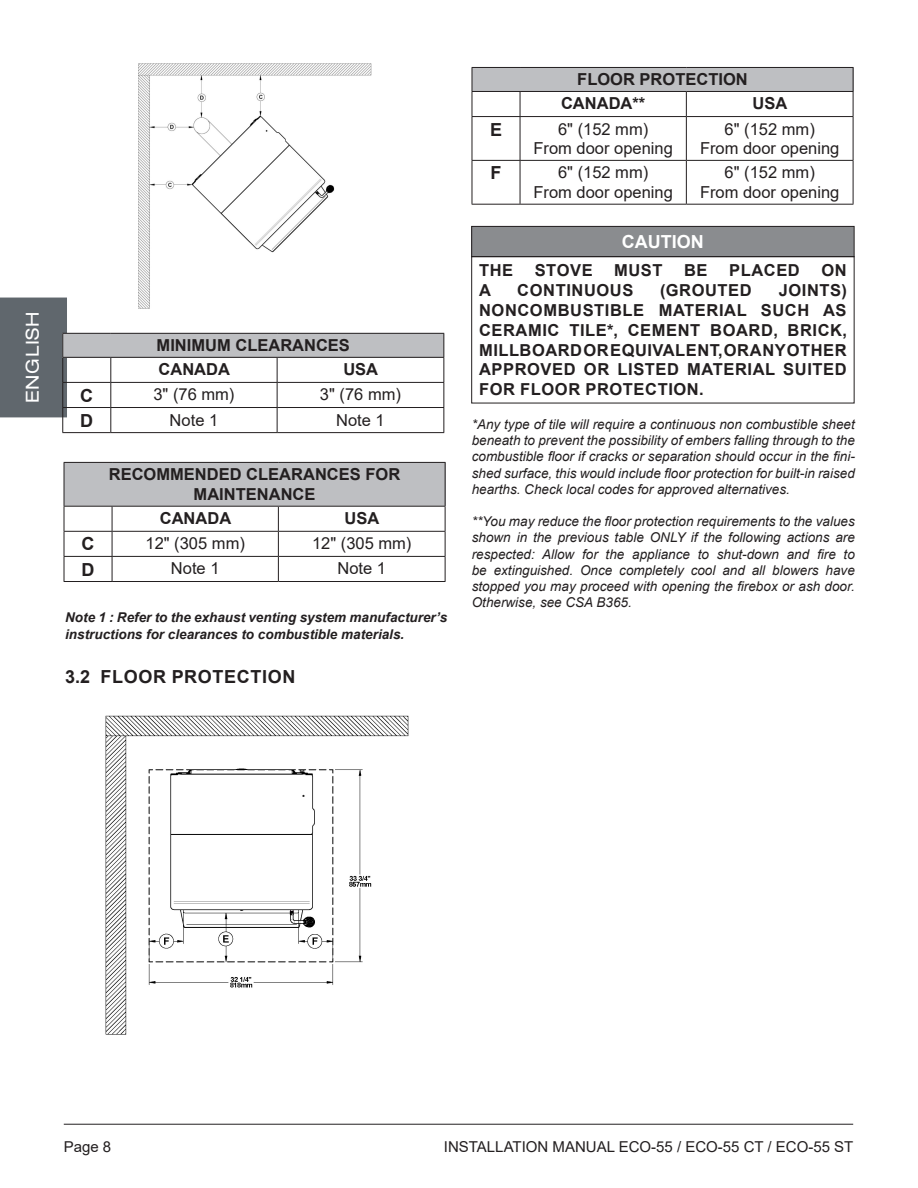
<style>
.page{position:relative;width:918px;height:1188px;background:#fff}
.page>*{position:absolute;margin:0;border:0;box-sizing:border-box;transform-origin:0 0}
.TDM{font:700 18px "Arial";letter-spacing:.035em;color:#231f20}
.t1{font:expanded 18px "Helvetica Neue LT Std";letter-spacing:.04em;color:#fff}
.t2{font:700 18px "Arial";color:#fff}
.WARNING{font:700 16.5px/19.8px "Arial";color:#231f20;text-align:center}
.t3{font:16.5px "Arial";color:#231f20}
.WARNING-2{font:700 16.5px "Arial";letter-spacing:.035em;color:#231f20}
.t4{font:15px "Arial";color:#231f20}
.t5{font:italic 13.5px/16.2px "Arial";color:#231f20;text-align:justify}
.t6{font:italic 700 13.5px/16.2px "Arial";color:#231f20}
</style>
<div class="page">
<hr style="left:64px;top:1124px;width:789px;height:1px;background:#231f20">
<img style="left:105px;top:715px;width:304px;height:320px">
<div style="left:63px;top:333px;width:381px;height:24px;background:#bebfc2"></div>
<hr style="left:62px;top:333px;width:49px;height:1px;background:#231f20">
<hr style="left:111px;top:333px;width:166px;height:1px;background:#231f20">
<hr style="left:277px;top:333px;width:167px;height:1px;background:#231f20">
<hr style="left:62px;top:357px;width:49px;height:1px;background:#231f20">
<hr style="left:111px;top:357px;width:166px;height:1px;background:#231f20">
<hr style="left:277px;top:357px;width:167px;height:1px;background:#231f20">
<hr style="left:62px;top:382px;width:49px;height:1px;background:#231f20">
<hr style="left:111px;top:382px;width:166px;height:1px;background:#231f20">
<hr style="left:277px;top:382px;width:167px;height:1px;background:#231f20">
<hr style="left:62px;top:407px;width:49px;height:1px;background:#231f20">
<svg style="left:0;top:298px;width:67px;height:134px;background:#71777c"></svg>
<hr style="left:111px;top:407px;width:166px;height:1px;background:#231f20">
<svg style="left:110px;top:358px;width:1px;height:74px"></svg>
<hr style="left:277px;top:407px;width:167px;height:1px;background:#231f20">
<svg style="left:277px;top:358px;width:1px;height:74px"></svg>
<svg style="left:443px;top:334px;width:1px;height:98px"></svg>
<hr style="left:62px;top:432px;width:49px;height:1px;background:#231f20">
<hr style="left:111px;top:432px;width:166px;height:1px;background:#231f20">
<hr style="left:277px;top:432px;width:167px;height:1px;background:#231f20">
<div style="left:64px;top:462px;width:381px;height:44px;background:#bebfc2"></div>
<hr style="left:64px;top:556px;width:48px;height:1px;background:#231f20">
<hr style="left:112px;top:556px;width:166px;height:1px;background:#231f20">
<hr style="left:278px;top:556px;width:167px;height:1px;background:#231f20">
<hr style="left:64px;top:581px;width:48px;height:1px;background:#231f20">
<hr style="left:112px;top:581px;width:166px;height:1px;background:#231f20">
<hr style="left:278px;top:581px;width:167px;height:1px;background:#231f20">
<hr style="left:64px;top:462px;width:48px;height:1px;background:#231f20">
<hr style="left:64px;top:463px;width:1px;height:43px;background:#231f20">
<hr style="left:112px;top:462px;width:166px;height:1px;background:#231f20">
<hr style="left:278px;top:462px;width:167px;height:1px;background:#231f20">
<hr style="left:445px;top:463px;width:1px;height:43px;background:#231f20">
<hr style="left:64px;top:506px;width:48px;height:1px;background:#231f20">
<svg style="left:64px;top:507px;width:1px;height:74px"></svg>
<hr style="left:112px;top:506px;width:166px;height:1px;background:#231f20">
<svg style="left:112px;top:507px;width:1px;height:74px"></svg>
<hr style="left:278px;top:506px;width:167px;height:1px;background:#231f20">
<svg style="left:278px;top:507px;width:1px;height:74px"></svg>
<svg style="left:445px;top:507px;width:1px;height:74px"></svg>
<hr style="left:64px;top:531px;width:48px;height:1px;background:#231f20">
<hr style="left:112px;top:531px;width:166px;height:1px;background:#231f20">
<hr style="left:278px;top:531px;width:167px;height:1px;background:#231f20">
<div style="left:472px;top:67px;width:381px;height:24px;background:#bebfc2"></div>
<hr style="left:472px;top:67px;width:48px;height:1px;background:#231f20">
<hr style="left:520px;top:67px;width:166px;height:1px;background:#231f20">
<hr style="left:686px;top:67px;width:167px;height:1px;background:#231f20">
<hr style="left:472px;top:91px;width:48px;height:1px;background:#231f20">
<svg style="left:472px;top:68px;width:1px;height:48px"></svg>
<hr style="left:520px;top:91px;width:166px;height:1px;background:#231f20">
<svg style="left:520px;top:92px;width:1px;height:24px"></svg>
<hr style="left:686px;top:91px;width:167px;height:1px;background:#231f20">
<svg style="left:686px;top:92px;width:1px;height:24px"></svg>
<svg style="left:853px;top:68px;width:1px;height:48px"></svg>
<hr style="left:472px;top:116px;width:48px;height:1px;background:#231f20">
<hr style="left:520px;top:116px;width:166px;height:1px;background:#231f20">
<hr style="left:686px;top:116px;width:167px;height:1px;background:#231f20">
<hr style="left:472px;top:117px;width:1px;height:43px;background:#231f20">
<hr style="left:520px;top:117px;width:1px;height:43px;background:#231f20">
<hr style="left:686px;top:117px;width:1px;height:43px;background:#231f20">
<hr style="left:853px;top:117px;width:1px;height:43px;background:#231f20">
<hr style="left:472px;top:160px;width:48px;height:1px;background:#231f20">
<hr style="left:472px;top:161px;width:1px;height:43px;background:#231f20">
<hr style="left:520px;top:160px;width:166px;height:1px;background:#231f20">
<hr style="left:520px;top:161px;width:1px;height:43px;background:#231f20">
<hr style="left:686px;top:160px;width:167px;height:1px;background:#231f20">
<hr style="left:686px;top:161px;width:1px;height:43px;background:#231f20">
<hr style="left:853px;top:161px;width:1px;height:43px;background:#231f20">
<hr style="left:472px;top:204px;width:48px;height:1px;background:#231f20">
<hr style="left:520px;top:204px;width:166px;height:1px;background:#231f20">
<hr style="left:686px;top:204px;width:167px;height:1px;background:#231f20">
<div style="left:472px;top:226px;width:382px;height:31px;background:#8a8c8f"></div>
<div style="left:471px;top:226px;width:384px;height:31px;border:1px solid #231f20"></div>
<div style="left:471px;top:256px;width:384px;height:147px;border:1px solid #231f20"></div>
<img style="left:138px;top:64px;width:233px;height:244px">
<h1 class="t1" style="left:22px;top:403px;width:93px;rotate:-90deg">ENGLISH</h1>
<p class="WARNING" style="left:157px;top:336px;width:195px">MINIMUM CLEARANCES</p>
<p class="WARNING" style="left:159px;top:360px;width:73px">CANADA</p>
<p class="WARNING" style="left:343px;top:360px;width:36px">USA</p>
<p class="TDM" style="left:80px;top:383px;width:14px">C</p>
<p class="t3" style="left:153px;top:383px;width:83px">3" (76 mm)</p>
<p class="t3" style="left:320px;top:383px;width:83px">3" (76 mm)</p>
<p class="TDM" style="left:80px;top:408px;width:14px">D</p>
<p class="t3" style="left:170px;top:408px;width:50px">Note 1</p>
<p class="t3" style="left:336px;top:408px;width:50px">Note 1</p>
<p class="WARNING" style="left:109px;top:465px;width:293px">RECOMMENDED CLEARANCES FOR<br>MAINTENANCE</p>
<p class="WARNING" style="left:160px;top:509px;width:73px">CANADA</p>
<p class="WARNING" style="left:345px;top:509px;width:36px">USA</p>
<p class="TDM" style="left:82px;top:531px;width:14px">C</p>
<p class="t3" style="left:146px;top:532px;width:101px">12" (305 mm)</p>
<p class="t3" style="left:312px;top:532px;width:101px">12" (305 mm)</p>
<p class="TDM" style="left:82px;top:557px;width:14px">D</p>
<p class="t3" style="left:171px;top:557px;width:50px">Note 1</p>
<p class="t3" style="left:337px;top:557px;width:50px">Note 1</p>
<p class="t6" style="left:65px;top:610px;width:384px">Note 1 : Refer to the exhaust venting system manufacturer’s instructions for clearances to combustible materials.</p>
<p class="TDM" style="left:65px;top:664px;width:232px">3.2 FLOOR PROTECTION</p>
<p class="WARNING" style="left:577px;top:70px;width:172px">FLOOR PROTECTION</p>
<p class="WARNING" style="left:561px;top:94px;width:86px">CANADA**</p>
<p class="WARNING" style="left:753px;top:94px;width:36px">USA</p>
<p class="TDM" style="left:490px;top:117px;width:14px">E</p>
<p class="t3" style="left:558px;top:117px;width:92px">6" (152 mm)</p>
<p class="t3" style="left:533px;top:137px;width:141px">From door opening</p>
<p class="t3" style="left:725px;top:117px;width:92px">6" (152 mm)</p>
<p class="t3" style="left:700px;top:137px;width:141px">From door opening</p>
<p class="TDM" style="left:491px;top:160px;width:12px">F</p>
<p class="t3" style="left:558px;top:161px;width:92px">6" (152 mm)</p>
<p class="t3" style="left:533px;top:181px;width:141px">From door opening</p>
<p class="t3" style="left:725px;top:161px;width:92px">6" (152 mm)</p>
<p class="t3" style="left:700px;top:181px;width:141px">From door opening</p>
<p class="t2" style="left:622px;top:229px;width:83px">CAUTION</p>
<p class="WARNING" style="left:479px;top:261px;width:36px">THE</p>
<p class="WARNING" style="left:535px;top:261px;width:59px">STOVE</p>
<p class="WARNING" style="left:614px;top:261px;width:50px">MUST</p>
<p class="WARNING" style="left:684px;top:261px;width:25px">BE</p>
<p class="WARNING" style="left:729px;top:261px;width:72px">PLACED</p>
<p class="WARNING" style="left:821px;top:261px;width:27px">ON</p>
<p class="WARNING" style="left:479px;top:281px;width:13px">A</p>
<p class="WARNING-2" style="left:517px;top:279px;width:118px">CONTINUOUS</p>
<p class="WARNING-2" style="left:660px;top:279px;width:93px">(GROUTED</p>
<p class="WARNING" style="left:479px;top:281px;width:369px;text-align:justify;text-indent:300px">JOINTS)<br>NONCOMBUSTIBLE MATERIAL SUCH AS CERAMIC TILE*, CEMENT BOARD, BRICK, MILLBOARD OR EQUIVALENT, OR ANY OTHER APPROVED OR LISTED MATERIAL SUITED FOR FLOOR PROTECTION.</p>
<p class="t5" style="left:472px;top:416px;width:385px">*Any type of tile will require a continuous non combustible sheet beneath to prevent the possibility of embers falling through to the combustible floor if cracks or separation should occur in the fini&shy;shed surface, this would include floor protection for built-in raised hearths. Check local codes for approved alternatives.</p>
<p class="t5" style="left:472px;top:514px;width:385px">**You may reduce the floor protection requirements to the values shown in the previous table ONLY if the following actions are respected: Allow for the appliance to shut-down and fire to be extinguished. Once completely cool and all blowers have stopped you may proceed with opening the firebox or ash door.<br>Otherwise, see CSA B365.</p>
<p class="t4" style="left:64px;top:1136px;width:49px">Page 8</p>
<p class="t4" style="left:444px;top:1136px;width:411px">INSTALLATION MANUAL ECO-55 / ECO-55 CT / ECO-55 ST</p>
</div>
